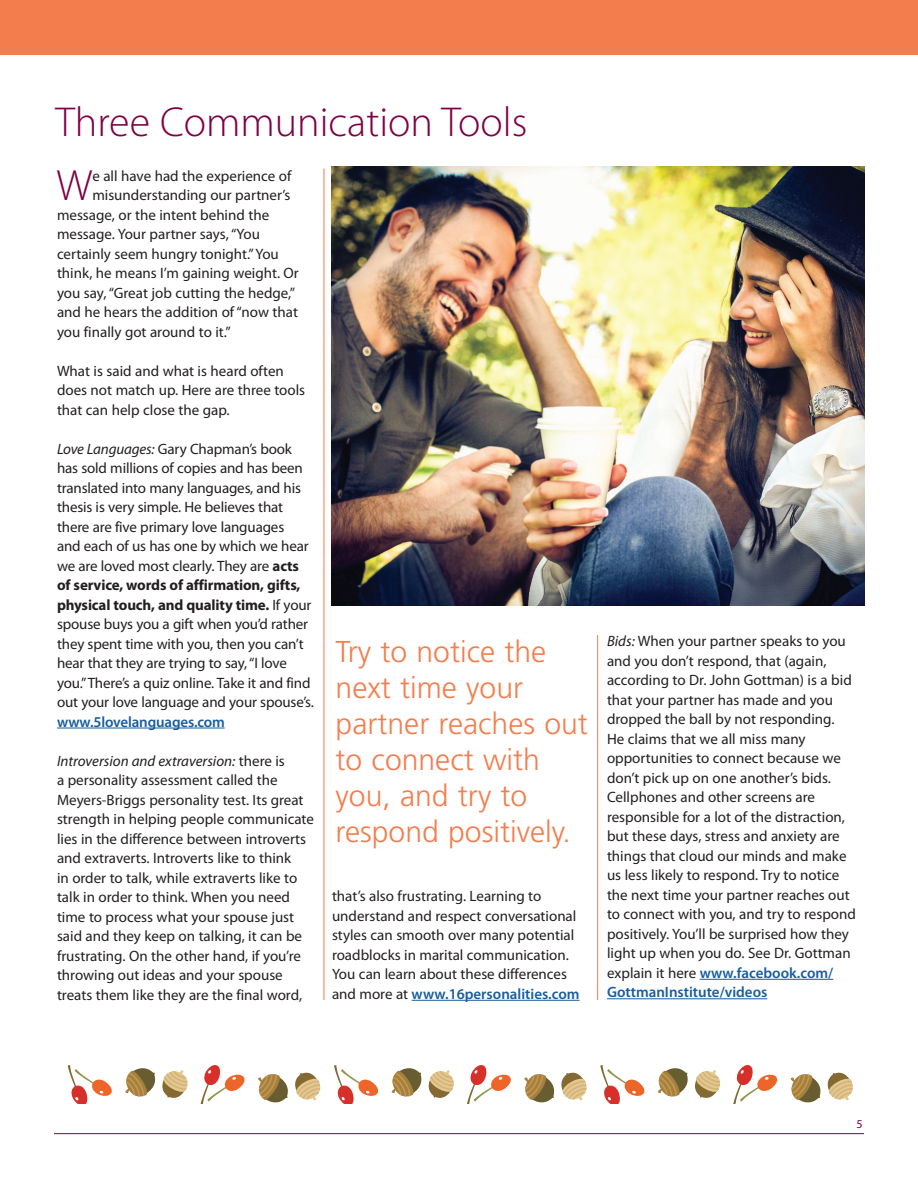
<style>
.page{position:relative;width:918px;height:1188px;background:#fff}
.page>*{position:absolute;margin:0;border:0;box-sizing:border-box;transform-origin:0 0}
.t1{font:300 43.95px "Myriad Pro";color:#7f0046}
.t2{font:300 42px "Myriad Pro";color:#7f0046}
.t3{font:300 30.15px/36px "Frutiger LT Std";color:#f47d4d}
.t4{font:15px/19.5px "Myriad Pro";color:#231f20}
.t5{font:600 15px "Myriad Pro";letter-spacing:-.01em;color:#175d9e}
.t6{font:12px "Myriad Pro";color:#7f0046}
.s1{font-style:italic}
.s2{font-weight:700}
.s3{font-weight:600;color:#175d9e}
</style>
<div class="page">
<div style="left:0;top:0;width:918px;height:54px;background:#f47d4d"></div>
<hr style="left:54px;top:1133px;width:810px;height:1px;background:#7f0046">
<hr style="left:57px;top:728px;width:168px;height:1px;background:#175d9e">
<hr style="left:412px;top:1000px;width:168px;height:1px;background:#175d9e">
<hr style="left:700px;top:979px;width:133px;height:1px;background:#175d9e">
<hr style="left:607px;top:998px;width:160px;height:1px;background:#175d9e">
<hr style="left:597px;top:560px;width:1px;height:440px;background:#f47d4d">
<hr style="left:324px;top:169px;width:1px;height:831px;background:#f47d4d">
<img style="left:332px;top:167px;width:532px;height:438px">
<svg style="left:68px;top:1065px;width:44px;height:39px"></svg>
<svg style="left:125px;top:1068px;width:63px;height:30px"></svg>
<svg style="left:200px;top:1065px;width:45px;height:39px"></svg>
<svg style="left:258px;top:1072px;width:63px;height:31px"></svg>
<svg style="left:334px;top:1065px;width:45px;height:39px"></svg>
<svg style="left:391px;top:1068px;width:63px;height:30px"></svg>
<svg style="left:467px;top:1065px;width:44px;height:39px"></svg>
<svg style="left:524px;top:1072px;width:63px;height:31px"></svg>
<svg style="left:600px;top:1065px;width:45px;height:39px"></svg>
<svg style="left:658px;top:1068px;width:62px;height:30px"></svg>
<svg style="left:733px;top:1065px;width:45px;height:39px"></svg>
<svg style="left:790px;top:1072px;width:63px;height:31px"></svg>
<h2 class="t2" style="left:56px;top:97px;width:473px">Three Communication Tools</h2>
<h1 class="t1" style="left:56px;top:159px;width:38px">W</h1>
<p class="t4" style="left:92px;top:166px;width:201px">e all have had the experience of</p>
<p class="t4" style="left:92px;top:186px;width:200px">misunderstanding our partner’s</p>
<p class="t4" style="left:57px;top:205px;width:214px">message, or the intent behind the</p>
<p class="t4" style="left:57px;top:225px;width:205px">message. Your partner says, “You</p>
<p class="t4" style="left:57px;top:244px;width:223px">certainly seem hungry tonight.” You</p>
<p class="t4" style="left:57px;top:264px;width:243px">think, he means I’m gaining weight. Or</p>
<p class="t4" style="left:57px;top:283px;width:240px">you say, “Great job cutting the hedge,”</p>
<p class="t4" style="left:57px;top:303px;width:242px">and he hears the addition of “now that</p>
<p class="t4" style="left:57px;top:322px;width:175px">you finally got around to it.”</p>
<p class="t4" style="left:57px;top:361px;width:250px">What is said and what is heard often does not match up. Here are three tools that can help close the gap.</p>
<p class="t4" style="left:57px;top:439px;width:258px"><span class="s1">Love Languages:</span> Gary Chapman’s book has sold millions of copies and has been translated into many languages, and his thesis is very simple. He believes that there are five primary love languages<br>and each of us has one by which we hear we are loved most clearly. They are <span class="s2">acts of service, words of affirmation, gifts, physical touch, and quality time.</span> If your spouse buys you a gift when you’d rather they spent time with you, then you can’t hear that they are trying to say, “I love you.” There’s a quiz online. Take it and find out your love language and your spouse’s.</p>
<p class="t5" style="left:57px;top:713px;width:169px">www.5lovelanguages.com</p>
<p class="t4" style="left:57px;top:751px;width:259px"><span class="s1">Introversion and extraversion:</span> there is<br>a personality assessment called the Meyers-Briggs personality test. Its great strength in helping people communicate lies in the difference between introverts and extraverts. Introverts like to think<br>in order to talk, while extraverts like to talk in order to think. When you need time to process what your spouse just said and they keep on talking, it can be frustrating. On the other hand, if you’re throwing out ideas and your spouse treats them like they are the final word,</p>
<h3 class="t3" style="left:336px;top:634px;width:254px">Try to notice the next time your partner reaches out to connect with you, and try to respond positively.</h3>
<p class="t4" style="left:332px;top:887px;width:249px">that’s also frustrating. Learning to understand and respect conversational styles can smooth over many potential roadblocks in marital communication.<br>You can learn about these differences and more at <span class="s3">www.16personalities.com</span></p>
<p class="t4" style="left:607px;top:632px;width:250px"><span class="s1">Bids:</span> When your partner speaks to you and you don’t respond, that (again, according to Dr. John Gottman) is a bid that your partner has made and you dropped the ball by not responding.<br>He claims that we all miss many opportunities to connect because we don’t pick up on one another’s bids.<br>Cellphones and other screens are responsible for a lot of the distraction, but these days, stress and anxiety are things that cloud our minds and make us less likely to respond. Try to notice the next time your partner reaches out to connect with you, and try to respond positively. You’ll be surprised how they light up when you do. See Dr. Gottman explain it here <span class="s3">www.facebook.com/ GottmanInstitute/videos</span></p>
<p class="t6" style="left:856px;top:1117px;width:8px">5</p>
</div>
